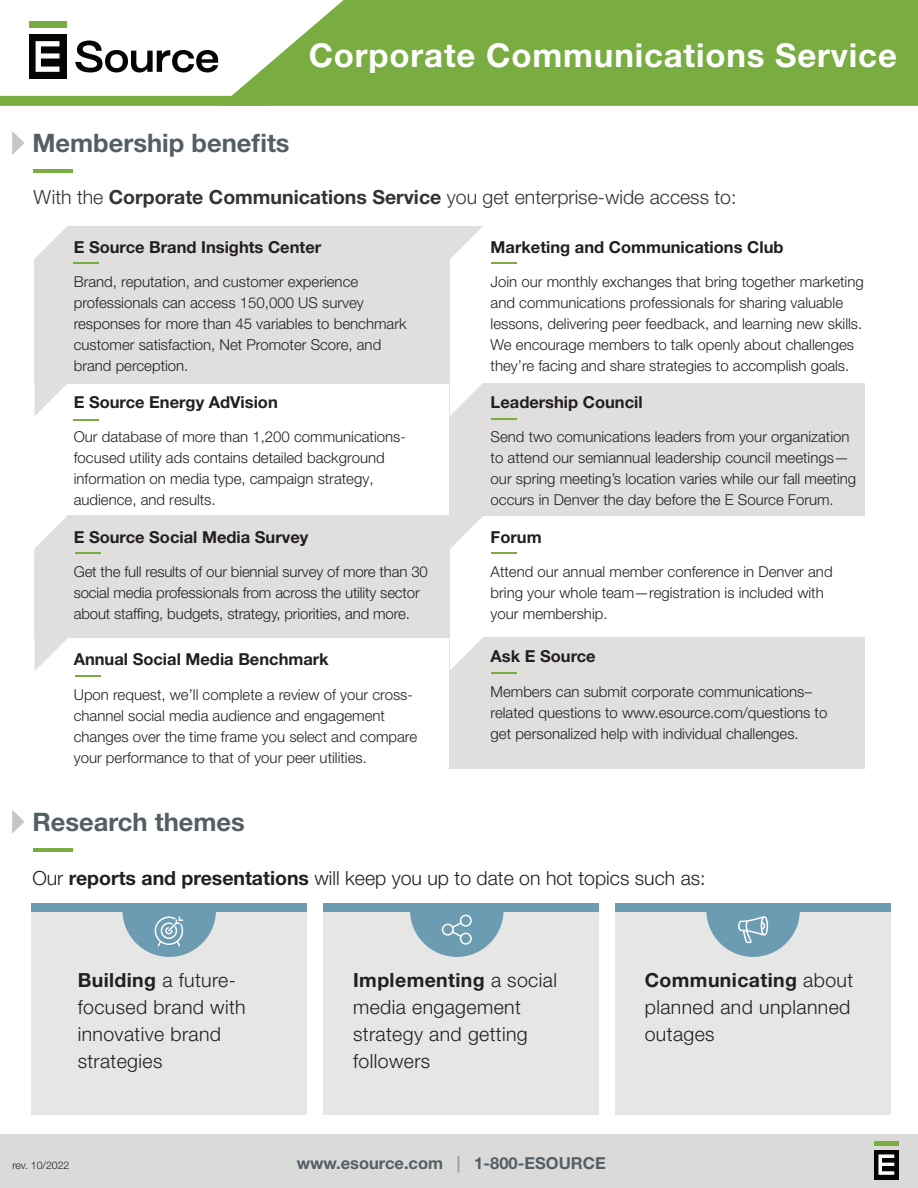
<style>
.page{position:relative;width:918px;height:1188px;background:#fff}
.page>*{position:absolute;margin:0;border:0;box-sizing:border-box;transform-origin:0 0}
.t1{font:700 33px "Helvetica Neue LT Std";letter-spacing:.025em;color:#fff}
.t2{font:700 25.5px "Helvetica Neue LT Std";color:#535f65}
.t3{font:300 19.5px/27px "Helvetica Neue LT Std";letter-spacing:.02em;color:#231f20}
.t4{font:300 19.5px "Helvetica Neue LT Std";color:#323332}
.t5{font:300 19.5px "Helvetica Neue LT Std";color:#231f20}
.t6{font:700 16.5px "Helvetica Neue LT Std";color:#231f20}
.t7{font:700 16.5px "Helvetica Neue LT Std";color:#535f65}
.t8{font:300 15px/21px "Helvetica Neue LT Std";color:#231f20}
.t9{font:300 10.5px "Helvetica Neue LT Std";color:#231f20}
.s1{font-weight:700}
.s2{color:#9a9da1}
</style>
<div class="page">
<div style="left:0;top:1134px;width:918px;height:54px;background:#dadad8"></div>
<div style="left:874px;top:1150px;width:25px;height:29px;background:#050504"></div>
<hr style="left:874px;top:1142px;width:25px;height:4px;background:#79ad41">
<svg style="left:878px;top:1154px;width:16px;height:21px"></svg>
<hr style="left:34px;top:170px;width:39px;height:3px;background:#79ad41">
<div style="left:34px;top:226px;width:416px;height:157px;background:#e0dfde"></div>
<div style="left:450px;top:383px;width:415px;height:133px;background:#e0dfde"></div>
<div style="left:450px;top:638px;width:415px;height:131px;background:#e0dfde"></div>
<div style="left:34px;top:516px;width:416px;height:122px;background:#e0dfde"></div>
<svg style="left:450px;top:516px;width:33px;height:33px"></svg>
<svg style="left:450px;top:226px;width:33px;height:33px"></svg>
<svg style="left:34px;top:383px;width:34px;height:33px"></svg>
<svg style="left:34px;top:226px;width:33px;height:33px"></svg>
<svg style="left:34px;top:638px;width:34px;height:33px"></svg>
<svg style="left:34px;top:515px;width:34px;height:34px"></svg>
<svg style="left:450px;top:383px;width:33px;height:33px"></svg>
<svg style="left:450px;top:638px;width:32px;height:32px"></svg>
<hr style="left:73px;top:262px;width:26px;height:2px;background:#79ad41">
<hr style="left:75px;top:675px;width:26px;height:2px;background:#79ad41">
<hr style="left:491px;top:262px;width:26px;height:2px;background:#79ad41">
<hr style="left:73px;top:419px;width:26px;height:2px;background:#79ad41">
<hr style="left:491px;top:418px;width:26px;height:2px;background:#79ad41">
<hr style="left:491px;top:672px;width:26px;height:2px;background:#79ad41">
<hr style="left:75px;top:552px;width:26px;height:2px;background:#79ad41">
<hr style="left:491px;top:552px;width:26px;height:2px;background:#79ad41">
<hr style="left:34px;top:848px;width:39px;height:4px;background:#79ad41">
<div style="left:31px;top:903px;width:276px;height:212px;background:#e6e6e5"></div>
<div style="left:323px;top:903px;width:276px;height:212px;background:#e6e6e5"></div>
<div style="left:615px;top:903px;width:276px;height:212px;background:#e6e6e5"></div>
<div style="left:31px;top:903px;width:276px;height:9px;background:#6b9cb2"></div>
<div style="left:615px;top:903px;width:276px;height:9px;background:#6b9cb2"></div>
<div style="left:323px;top:903px;width:276px;height:9px;background:#6b9cb2"></div>
<svg style="left:706px;top:912px;width:94px;height:45px"></svg>
<svg style="left:122px;top:912px;width:94px;height:45px"></svg>
<svg style="left:12px;top:131px;width:12px;height:24px"></svg>
<svg style="left:12px;top:810px;width:13px;height:24px"></svg>
<svg style="left:0;top:96px;width:220px;height:10px;background:#7bae43"></svg>
<svg style="left:220px;top:0;width:698px;height:106px;background:#84b452"></svg>
<div style="left:29px;top:34px;width:37px;height:45px;background:#050504"></div>
<div style="left:29px;top:22px;width:37px;height:6px;background:#79ad41"></div>
<svg style="left:36px;top:41px;width:23px;height:31px"></svg>
<svg style="left:75px;top:41px;width:143px;height:31px"></svg>
<svg style="left:410px;top:912px;width:94px;height:45px"></svg>
<h1 class="t1" style="left:309px;top:35px;width:590px">Corporate Communications Service</h1>
<h2 class="t2" style="left:32px;top:127px;width:259px">Membership benefits</h2>
<h3 class="t4" style="left:34px;top:185px;width:704px">With the <span class="s1">Corporate Communications Service</span> you get enterprise-wide access to:</h3>
<p class="t6" style="left:74px;top:237px;width:249px">E Source Brand Insights Center</p>
<p class="t8" style="left:74px;top:271px;width:334px">Brand, reputation, and customer experience professionals can access 150,000 US survey responses for more than 45 variables to benchmark customer satisfaction, Net Promoter Score, and brand perception.</p>
<p class="t6" style="left:74px;top:392px;width:206px">E Source Energy AdVision</p>
<p class="t8" style="left:74px;top:426px;width:334px">Our database of more than 1,200 communications&shy;focused utility ads contains detailed background information on media type, campaign strategy, audience, and results.</p>
<p class="t6" style="left:74px;top:527px;width:236px">E Source Social Media Survey</p>
<p class="t8" style="left:74px;top:561px;width:356px">Get the full results of our biennial survey of more than 30 social media professionals from across the utility sector about staffing, budgets, strategy, priorities, and more.</p>
<p class="t6" style="left:74px;top:649px;width:257px">Annual Social Media Benchmark</p>
<p class="t8" style="left:74px;top:684px;width:345px">Upon request, we’ll complete a review of your cross&shy;channel social media audience and engagement changes over the time frame you select and compare your performance to that of your peer utilities.</p>
<h2 class="t2" style="left:32px;top:806px;width:214px">Research themes</h2>
<p class="t6" style="left:491px;top:237px;width:294px">Marketing and Communications Club</p>
<p class="t8" style="left:491px;top:271px;width:375px">Join our monthly exchanges that bring together marketing and communications professionals for sharing valuable lessons, delivering peer feedback, and learning new skills.<br>We encourage members to talk openly about challenges they’re facing and share strategies to accomplish goals.</p>
<p class="t6" style="left:491px;top:392px;width:154px">Leadership Council</p>
<p class="t8" style="left:491px;top:426px;width:367px">Send two comunications leaders from your organization to attend our semiannual leadership council meetings— our spring meeting’s location varies while our fall meeting occurs in Denver the day before the E Source Forum.</p>
<p class="t6" style="left:491px;top:527px;width:53px">Forum</p>
<p class="t8" style="left:491px;top:561px;width:344px">Attend our annual member conference in Denver and bring your whole team—registration is included with your membership.</p>
<p class="t6" style="left:491px;top:646px;width:107px">Ask E Source</p>
<p class="t8" style="left:491px;top:681px;width:338px">Members can submit corporate communications– related questions to www.esource.com/questions to get personalized help with individual challenges.</p>
<h3 class="t5" style="left:32px;top:866px;width:675px">Our <span class="s1">reports and presentations</span> will keep you up to date on hot topics such as:</h3>
<h3 class="t3" style="left:78px;top:966px;width:170px"><span class="s1">Building</span> a future&shy;focused brand with innovative brand strategies</h3>
<h3 class="t3" style="left:645px;top:966px;width:210px"><span class="s1">Communicating</span> about planned and unplanned outages</h3>
<h3 class="t3" style="left:353px;top:966px;width:205px"><span class="s1">Implementing</span> a social media engagement strategy and getting followers</h3>
<p class="t9" style="left:12px;top:1159px;width:59px">rev. 10/2022</p>
<p class="t7" style="left:297px;top:1153px;width:310px">www.esource.com <span class="s2">|</span> 1-800-ESOURCE</p>
</div>
